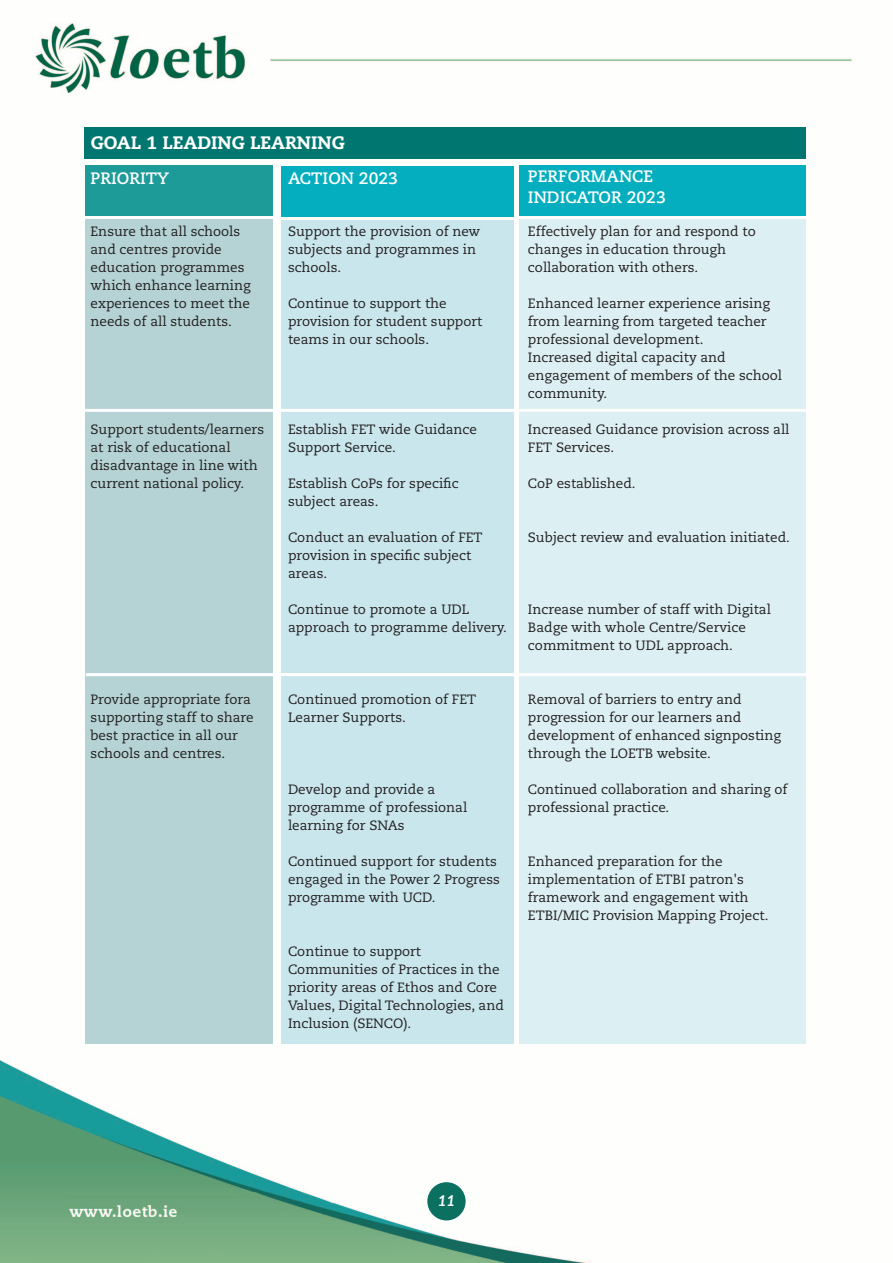
<style>
.page{position:relative;width:893px;height:1263px;background:#fff}
.page>*{position:absolute;margin:0;border:0;box-sizing:border-box;transform-origin:0 0}
.t1{font:800 18px "Caecilia LT Pro 85";color:#fff}
.t2{font:700 16.5px/21px "Caecilia LT Pro 75";color:#fff}
.t3{font:italic 700 15px "Lato";color:#fff}
.t4{font:13.5px/18px "Caecilia LT Pro 55 Roman";color:#231f20}
</style>
<div class="page">
<img style="left:0;top:23px;width:853px;height:1240px">
<div style="left:427px;top:1182px;width:39px;height:38px;background:#0c7061;border-radius:50%"></div>
<div style="left:85px;top:128px;width:721px;height:31px;background:#007670"></div>
<div style="left:85px;top:166px;width:188px;height:50px;background:#1d9b98"></div>
<div style="left:85px;top:220px;width:188px;height:824px;background:#b5d3d4"></div>
<div style="left:281px;top:166px;width:232px;height:50px;background:#05aebe"></div>
<div style="left:281px;top:220px;width:232px;height:824px;background:#c9e6ec"></div>
<div style="left:519px;top:166px;width:287px;height:50px;background:#05aebe"></div>
<div style="left:519px;top:220px;width:287px;height:824px;background:#dceff3"></div>
<hr style="left:86px;top:673px;width:721px;height:3px;background:#fff">
<hr style="left:85px;top:409px;width:721px;height:3px;background:#fff">
<h1 class="t1" style="left:91px;top:132px;width:255px">GOAL 1 LEADING LEARNING</h1>
<p class="t2" style="left:91px;top:170px;width:80px">PRIORITY</p>
<p class="t2" style="left:288px;top:170px;width:111px">ACTION 2023</p>
<p class="t4" style="left:91px;top:223px;width:162px">Ensure that all schools and centres provide education programmes which enhance learning experiences to meet the needs of all students.</p>
<p class="t4" style="left:288px;top:224px;width:194px">Support the provision of new subjects and programmes in schools.</p>
<p class="t4" style="left:288px;top:296px;width:196px">Continue to support the provision for student support teams in our schools.</p>
<p class="t4" style="left:91px;top:421px;width:175px">Support students/learners at risk of educational disadvantage in line with current national policy.</p>
<p class="t4" style="left:91px;top:691px;width:165px">Provide appropriate fora supporting staff to share best practice in all our schools and centres.</p>
<p class="t4" style="left:288px;top:422px;width:191px">Establish FET wide Guidance<br>Support Service.</p>
<p class="t4" style="left:288px;top:476px;width:172px">Establish CoPs for specific subject areas.</p>
<p class="t4" style="left:288px;top:530px;width:196px">Conduct an evaluation of FET provision in specific subject areas.</p>
<p class="t4" style="left:288px;top:602px;width:220px">Continue to promote a UDL approach to programme delivery.</p>
<p class="t4" style="left:288px;top:692px;width:190px">Continued promotion of FET<br>Learner Supports.</p>
<p class="t4" style="left:288px;top:782px;width:181px">Develop and provide a programme of professional learning for SNAs</p>
<p class="t4" style="left:288px;top:854px;width:213px">Continued support for students engaged in the Power 2 Progress programme with UCD.</p>
<p class="t4" style="left:288px;top:944px;width:217px">Continue to support<br>Communities of Practices in the priority areas of Ethos and Core<br>Values, Digital Technologies, and<br>Inclusion (SENCO).</p>
<p class="t2" style="left:528px;top:167px;width:139px">PERFORMANCE<br>INDICATOR 2023</p>
<p class="t4" style="left:528px;top:223px;width:229px">Effectively plan for and respond to changes in education through collaboration with others.</p>
<p class="t4" style="left:528px;top:295px;width:255px">Enhanced learner experience arising from learning from targeted teacher professional development.<br>Increased digital capacity and engagement of members of the school community.</p>
<p class="t4" style="left:528px;top:421px;width:263px">Increased Guidance provision across all<br>FET Services.</p>
<p class="t4" style="left:528px;top:475px;width:109px">CoP established.</p>
<p class="t4" style="left:528px;top:529px;width:263px">Subject review and evaluation initiated.</p>
<p class="t4" style="left:528px;top:601px;width:244px">Increase number of staff with Digital<br>Badge with whole Centre/Service commitment to UDL approach.</p>
<p class="t4" style="left:528px;top:691px;width:255px">Removal of barriers to entry and progression for our learners and development of enhanced signposting through the LOETB website.</p>
<p class="t4" style="left:528px;top:781px;width:261px">Continued collaboration and sharing of professional practice.</p>
<p class="t4" style="left:528px;top:853px;width:242px">Enhanced preparation for the implementation of ETBI patron's framework and engagement with<br>ETBI/MIC Provision Mapping Project.</p>
<p class="t3" style="left:438px;top:1190px;width:19px">11</p>
</div>
